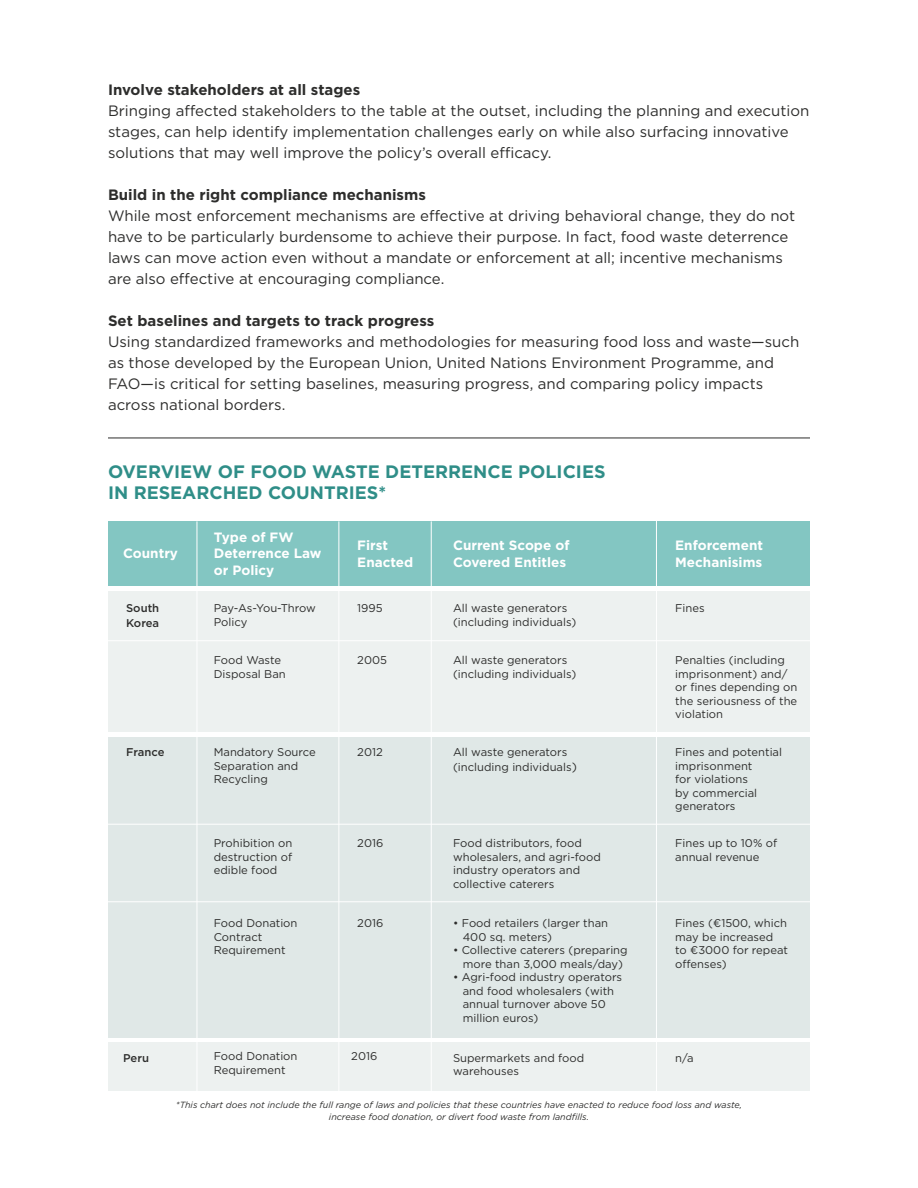
<style>
.page{position:relative;width:918px;height:1188px;background:#fff}
.page>*{position:absolute;margin:0;border:0;box-sizing:border-box;transform-origin:0 0}
.t1{font:700 18px/21px "Gotham";color:#2f8e88}
.t2{font:15px/21px "Gotham";color:#2d2d2c}
.t3{font:700 15px "Gotham";color:#2d2d2c}
.t4{font:700 13.5px/16.5px "Gotham";color:#fff}
.t5{font:11.25px/13.5px "Gotham";color:#2d2d2c}
.t6{font:500 11.25px/15px "Gotham";color:#2d2d2c}
.t7{font:italic 9px/12px "Gotham";color:#2d2d2c;text-align:center}
.s1{font-size:12px}
</style>
<div class="page">
<div style="left:108px;top:521px;width:702px;height:65px;background:#83c6c2"></div>
<hr style="left:108px;top:438px;width:702px;height:1px;background:#2d2d2c">
<div style="left:108px;top:591px;width:702px;height:141px;background:#edf1f0"></div>
<div style="left:108px;top:737px;width:702px;height:300px;background:#e0e8e7"></div>
<div style="left:108px;top:1043px;width:702px;height:48px;background:#edf1f0"></div>
<hr style="left:108px;top:640px;width:702px;height:1px;background:#fff">
<hr style="left:197px;top:521px;width:1px;height:570px;background:#fff">
<hr style="left:339px;top:521px;width:1px;height:570px;background:#fff">
<hr style="left:431px;top:521px;width:1px;height:570px;background:#fff">
<hr style="left:108px;top:824px;width:702px;height:1px;background:#fff">
<hr style="left:108px;top:901px;width:702px;height:1px;background:#fff">
<hr style="left:656px;top:503px;width:1px;height:588px;background:#fff">
<h2 class="t3" style="left:108px;top:80px;width:254px">Involve stakeholders at all stages</h2>
<p class="t2" style="left:108px;top:100px;width:703px">Bringing affected stakeholders to the table at the outset, including the planning and execution stages, can help identify implementation challenges early on while also surfacing innovative solutions that may well improve the policy’s overall efficacy.</p>
<h2 class="t3" style="left:108px;top:185px;width:319px">Build in the right compliance mechanisms</h2>
<p class="t2" style="left:108px;top:205px;width:689px">While most enforcement mechanisms are effective at driving behavioral change, they do not have to be particularly burdensome to achieve their purpose. In fact, food waste deterrence laws can move action even without a mandate or enforcement at all; incentive mechanisms are also effective at encouraging compliance.</p>
<h2 class="t3" style="left:108px;top:311px;width:328px">Set baselines and targets to track progress</h2>
<p class="t2" style="left:108px;top:331px;width:693px">Using standardized frameworks and methodologies for measuring food loss and waste—such as those developed by the European Union, United Nations Environment Programme, and FAO—is critical for setting baselines, measuring progress, and comparing policy impacts across national borders.</p>
<h1 class="t1" style="left:108px;top:461px;width:499px">OVERVIEW OF FOOD WASTE DETERRENCE POLICIES<br>IN RESEARCHED COUNTRIES*</h1>
<p class="t4" style="left:123px;top:545px;width:56px">Country</p>
<p class="t4" style="left:214px;top:529px;width:109px">Type of FW<br>Deterrence Law or Policy</p>
<p class="t4" style="left:357px;top:537px;width:57px">First<br>Enacted</p>
<p class="t4" style="left:453px;top:537px;width:118px">Current Scope of<br>Covered Entitles</p>
<p class="t4" style="left:675px;top:537px;width:89px">Enforcement<br>Mechanisims</p>
<p class="t6" style="left:126px;top:600px;width:35px">South<br>Korea</p>
<p class="t5" style="left:214px;top:601px;width:104px">Pay-As-You-Throw<br>Policy</p>
<p class="t5" style="left:357px;top:601px;width:27px">1995</p>
<p class="t5" style="left:453px;top:601px;width:125px">All waste generators (including individuals)</p>
<p class="t5" style="left:675px;top:601px;width:31px">Fines</p>
<p class="t5" style="left:214px;top:653px;width:74px">Food Waste<br>Disposal Ban</p>
<p class="t5" style="left:357px;top:653px;width:31px">2005</p>
<p class="t5" style="left:453px;top:653px;width:125px">All waste generators (including individuals)</p>
<p class="t5" style="left:675px;top:653px;width:124px">Penalties (including imprisonment) and/ or fines depending on the seriousness of the violation</p>
<p class="t6" style="left:126px;top:745px;width:40px">France</p>
<p class="t5" style="left:214px;top:745px;width:103px">Mandatory Source<br>Separation and<br>Recycling</p>
<p class="t5" style="left:357px;top:745px;width:27px">2012</p>
<p class="t5" style="left:453px;top:745px;width:125px;line-height:15px">All waste generators (including individuals<span class="s1">)</span></p>
<p class="t5" style="left:675px;top:745px;width:108px">Fines and potential imprisonment<br>for violations<br>by commercial generators</p>
<p class="t5" style="left:214px;top:836px;width:80px;text-align:justify">Prohibition on destruction of edible food</p>
<p class="t5" style="left:357px;top:836px;width:28px">2016</p>
<p class="t5" style="left:453px;top:836px;width:149px">Food distributors, food wholesalers, and agri-food industry operators and collective caterers</p>
<p class="t5" style="left:675px;top:836px;width:103px">Fines up to 10% of annual revenue</p>
<p class="t5" style="left:214px;top:917px;width:85px">Food Donation<br>Contract<br>Requirement</p>
<p class="t5" style="left:357px;top:917px;width:28px">2016</p>
<p class="t5" style="left:463px;top:917px;width:147px;text-indent:-10px">• Food retailers (larger than<br>400 sq. meters)</p>
<p class="t5" style="left:675px;top:916px;width:114px">Fines (€1500, which may be increased<br>to €3000 for repeat offenses)</p>
<p class="t5" style="left:453px;top:944px;width:176px;text-align:center">• Collective caterers (preparing more than 3,000 meals/day)</p>
<p class="t5" style="left:463px;top:971px;width:161px;text-indent:-10px">• Agri-food industry operators and food wholesalers (with annual turnover above 50 million euros)</p>
<p class="t6" style="left:123px;top:1050px;width:27px">Peru</p>
<p class="t5" style="left:214px;top:1049px;width:85px">Food Donation<br>Requirement</p>
<p class="t5" style="left:351px;top:1049px;width:28px">2016</p>
<p class="t5" style="left:453px;top:1051px;width:133px">Supermarkets and food warehouses</p>
<p class="t5" style="left:675px;top:1051px;width:20px">n/a</p>
<p class="t7" style="left:176px;top:1099px;width:568px">*This chart does not include the full range of laws and policies that these countries have enacted to reduce food loss and waste, increase food donation, or divert food waste from landfills.</p>
</div>
